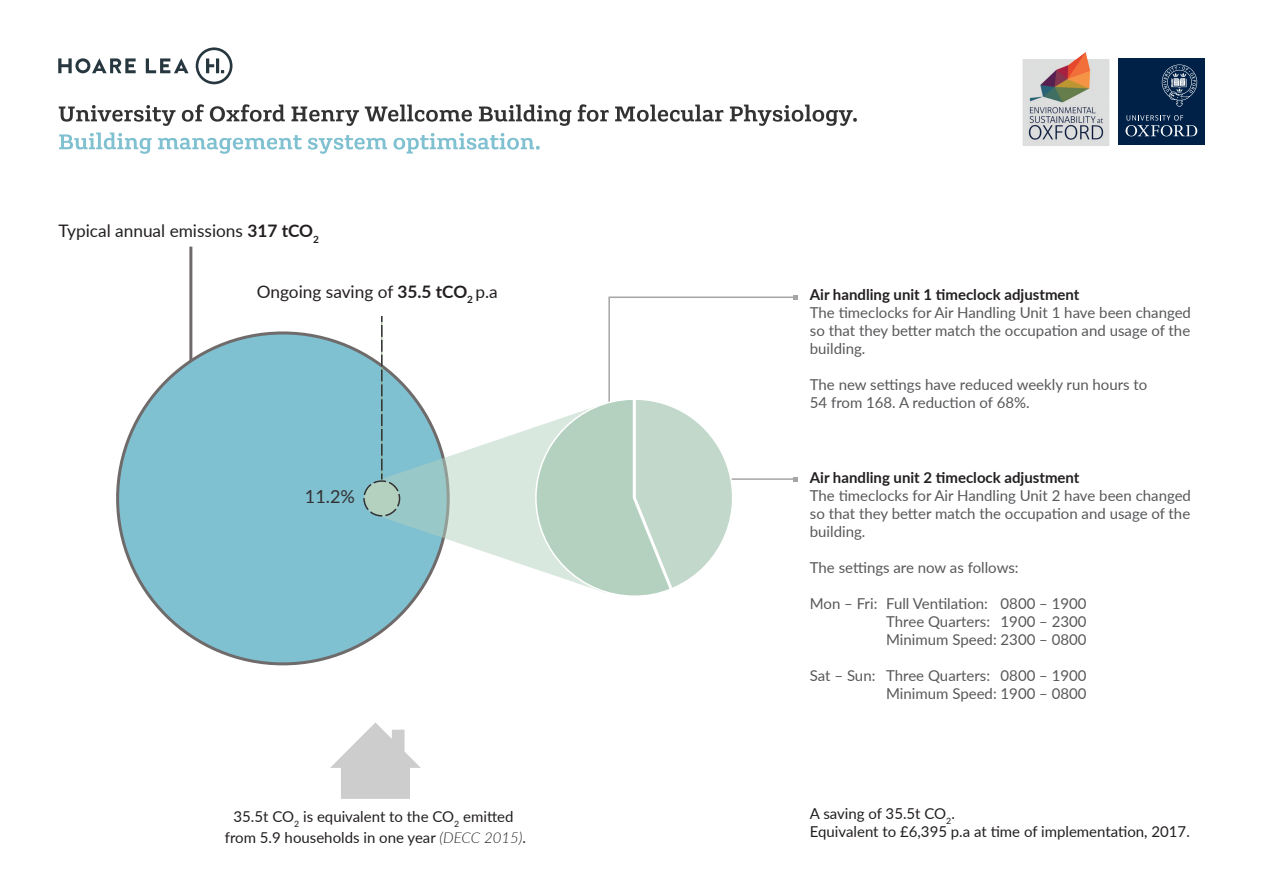
<style>
.page{position:relative;width:1263px;height:894px;background:#fff}
.page>*{position:absolute;margin:0;border:0;box-sizing:border-box;transform-origin:0 0}
.t1{font:18px "Lato";color:#323233}
.t2{font:17.25px "Lato";color:#231f20}
.t3{font:15px/18px "Lato";color:#57585a;text-align:justify}
.t4{font:15px/21.1px "Lato";color:#231f20;text-align:center}
.t5{font:700 15px "Lato";color:#231f20}
.s1{font-weight:700}
.s2{font-weight:300;font-style:italic}
</style>
<div class="page">
<hr style="left:189px;top:246px;width:3px;height:129px;background:#706b6b">
<div style="left:118px;top:333px;width:330px;height:330px;background:#7fc0d1;border-radius:165px"></div>
<svg style="left:378px;top:403px;width:157px;height:189px"></svg>
<div style="left:364px;top:481px;width:36px;height:34px;background:#b4d1c0;border-radius:17px"></div>
<div style="left:363px;top:480px;width:37px;height:36px;border:2px dashed #323233;border-radius:17px"></div>
<svg style="left:381px;top:316px;width:2px;height:163px"></svg>
<svg style="left:535px;top:295px;width:263px;height:301px"></svg>
<svg style="left:330px;top:722px;width:91px;height:76px"></svg>
<svg style="left:59px;top:105px;width:117px;height:21px"></svg>
<svg style="left:182px;top:104px;width:22px;height:18px"></svg>
<svg style="left:210px;top:104px;width:75px;height:18px"></svg>
<svg style="left:291px;top:106px;width:68px;height:20px"></svg>
<svg style="left:365px;top:104px;width:107px;height:18px"></svg>
<svg style="left:479px;top:104px;width:93px;height:22px"></svg>
<svg style="left:578px;top:104px;width:31px;height:18px"></svg>
<svg style="left:615px;top:104px;width:109px;height:18px"></svg>
<svg style="left:730px;top:104px;width:127px;height:22px"></svg>
<svg style="left:59px;top:132px;width:93px;height:22px"></svg>
<svg style="left:158px;top:135px;width:144px;height:19px"></svg>
<svg style="left:308px;top:135px;width:79px;height:19px"></svg>
<svg style="left:393px;top:133px;width:147px;height:20px"></svg>
<img style="left:1022px;top:52px;width:88px;height:94px">
<div style="left:1118px;top:59px;width:87px;height:86px;background:#002147"></div>
<svg style="left:1125px;top:115px;width:72px;height:21px"></svg>
<svg style="left:1162px;top:64px;width:35px;height:43px"></svg>
<svg style="left:58px;top:47px;width:174px;height:37px"></svg>
<p class="t2" style="left:59px;top:218px;width:262px">Typical annual emissions <span class="s1">317 tCO</span><sub>2</sub></p>
<p class="t2" style="left:257px;top:279px;width:242px">Ongoing saving of <span class="s1">35.5 tCO</span><sub>2</sub> p.a</p>
<p class="t1" style="left:305px;top:483px;width:51px">11.2%</p>
<p class="t5" style="left:810px;top:283px;width:271px">Air handling unit 1 timeclock adjustment</p>
<p class="t3" style="left:810px;top:303px;width:383px">The timeclocks for Air Handling Unit 1 have been changed so that they better match the occupation and usage of the building.</p>
<p class="t3" style="left:810px;top:375px;width:339px">The new settings have reduced weekly run hours to<br>54 from 168. A reduction of 68%.</p>
<p class="t5" style="left:810px;top:466px;width:271px">Air handling unit 2 timeclock adjustment</p>
<p class="t3" style="left:810px;top:485px;width:383px">The timeclocks for Air Handling Unit 2 have been changed so that they better match the occupation and usage of the building.</p>
<p class="t3" style="left:810px;top:557px;width:210px">The settings are now as follows:</p>
<p class="t3" style="left:886px;top:593px;width:202px;text-indent:-76px">Mon – Fri: Full Ventilation: 0800 – 1900<br>Three Quarters: 1900 – 2300<br>Minimum Speed: 2300 – 0800</p>
<p class="t3" style="left:810px;top:665px;width:278px;text-align:right">Sat – Sun: Three Quarters: 0800 – 1900<br>Minimum Speed: 1900 – 0800</p>
<p class="t4" style="left:225px;top:804px;width:303px">35.5t CO<sub>2</sub> is equivalent to the CO<sub>2</sub> emitted from 5.9 households in one year <span class="s2">(DECC 2015)</span>.</p>
<p class="t4" style="left:810px;top:803px;width:381px;line-height:18px;text-align:left">A saving of 35.5t CO<sub>2</sub>.<br>Equivalent to £6,395 p.a at time of implementation, 2017.</p>
</div>
